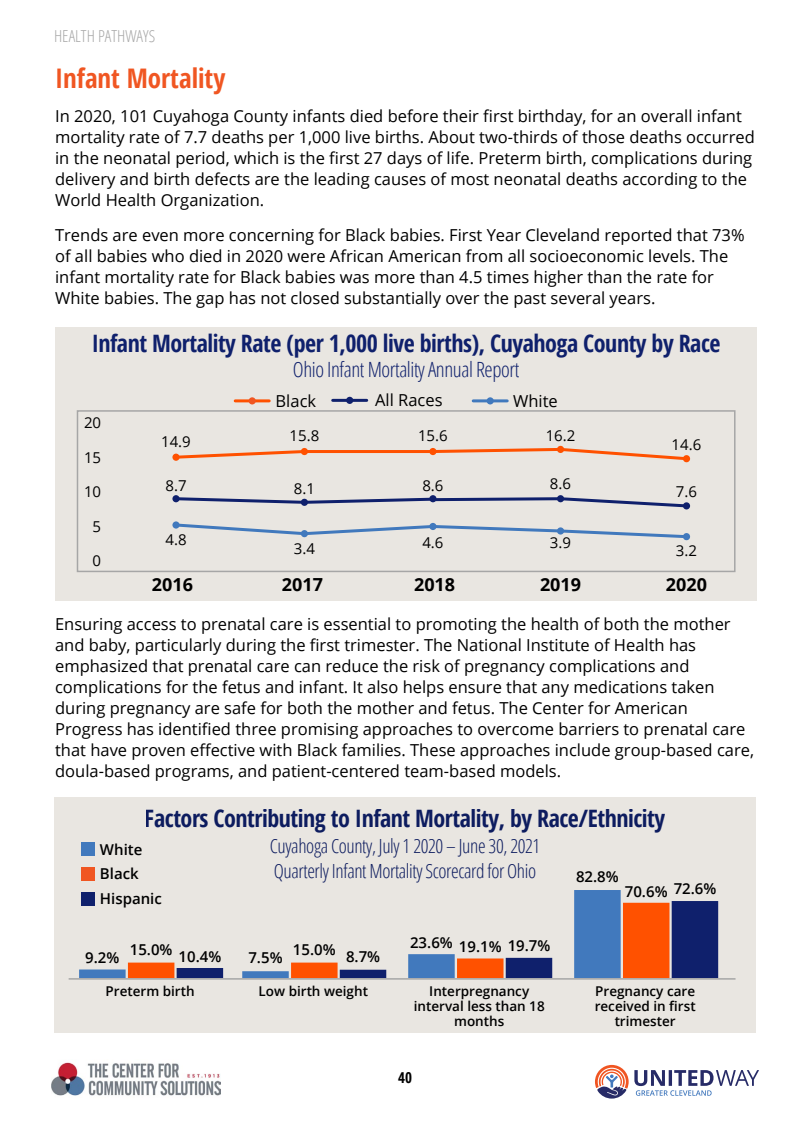
<style>
.page{position:relative;width:810px;height:1134px;background:#fff}
.page>*{position:absolute;margin:0;border:0;box-sizing:border-box;transform-origin:0 0}
.t1{font:700 condensed 27px "Open Sans";color:#f05622}
.t2{font:700 condensed 24px "Open Sans";letter-spacing:-.02em;color:#0f206c}
.t3{font:300 21px "Open Sans Condensed";letter-spacing:-.02em;color:#0f206c}
.t4{font:300 19.5px/25.5px "Open Sans Condensed";letter-spacing:-.02em;color:#0f206c}
.t5{font:700 18px "Open Sans";color:#000}
.t6{font:16.5px/21px "Open Sans";color:#000}
.t7{font:300 condensed 16.5px "Open Sans";color:#a6a6a6}
.t8{font:600 15px/24.8px "Open Sans";color:#000}
.t9{font:15px "Open Sans";color:#000}
.t10{font:700 condensed 15px "Open Sans";color:#000}
.t11{font:600 13.5px/15px "Open Sans";color:#000;text-align:center}
</style>
<div class="page">
<img style="left:51px;top:1062px;width:170px;height:34px">
<svg style="left:595px;top:1065px;width:164px;height:34px"></svg>
<div style="left:55px;top:327px;width:702px;height:273px;background:#e9e6e1"></div>
<div style="left:77px;top:410px;width:659px;height:162px;border:2px solid #a6a6a6"></div>
<hr style="left:473px;top:399px;width:34px;height:3px;background:#4179bd">
<div style="left:487px;top:397px;width:7px;height:7px;background:#4179bd;border-radius:50%"></div>
<hr style="left:235px;top:399px;width:34px;height:3px;background:#ff5100">
<div style="left:249px;top:397px;width:7px;height:7px;background:#f05622;border-radius:50%"></div>
<hr style="left:333px;top:399px;width:34px;height:3px;background:#0f206c">
<div style="left:346px;top:397px;width:7px;height:7px;background:#0f206c;border-radius:50%"></div>
<svg style="left:173px;top:522px;width:517px;height:18px"></svg>
<svg style="left:173px;top:496px;width:517px;height:13px"></svg>
<svg style="left:173px;top:448px;width:135px;height:12px"></svg>
<hr style="left:304px;top:450px;width:129px;height:3px;background:#ff5100">
<svg style="left:430px;top:446px;width:260px;height:16px"></svg>
<div style="left:54px;top:797px;width:702px;height:236px;background:#e9e6e1"></div>
<div style="left:79px;top:970px;width:47px;height:8px;background:#4179bd"></div>
<div style="left:128px;top:963px;width:46px;height:15px;background:#ff5100"></div>
<div style="left:177px;top:968px;width:46px;height:10px;background:#0f206c"></div>
<div style="left:242px;top:971px;width:47px;height:7px;background:#4179bd"></div>
<div style="left:291px;top:963px;width:47px;height:15px;background:#ff5100"></div>
<div style="left:340px;top:970px;width:46px;height:8px;background:#0f206c"></div>
<div style="left:408px;top:954px;width:47px;height:24px;background:#4179bd"></div>
<div style="left:457px;top:958px;width:47px;height:20px;background:#ff5100"></div>
<div style="left:506px;top:958px;width:46px;height:20px;background:#0f206c"></div>
<div style="left:574px;top:890px;width:47px;height:88px;background:#4179bd"></div>
<div style="left:623px;top:903px;width:46px;height:75px;background:#ff5100"></div>
<div style="left:672px;top:901px;width:46px;height:77px;background:#0f206c"></div>
<hr style="left:69px;top:978px;width:667px;height:2px;background:#a6a6a6">
<div style="left:82px;top:842px;width:13px;height:13px;background:#4179bd"></div>
<div style="left:82px;top:867px;width:13px;height:13px;background:#f05622"></div>
<div style="left:82px;top:892px;width:13px;height:13px;background:#0f206c"></div>
<p class="t7" style="left:54px;top:25px;width:103px">HEALTH PATHWAYS</p>
<h1 class="t1" style="left:55px;top:59px;width:172px">Infant Mortality</h1>
<p class="t6" style="left:55px;top:106px;width:701px">In 2020, 101 Cuyahoga County infants died before their first birthday, for an overall infant mortality rate of 7.7 deaths per 1,000 live births. About two-thirds of those deaths occurred in the neonatal period, which is the first 27 days of life. Preterm birth, complications during delivery and birth defects are the leading causes of most neonatal deaths according to the World Health Organization.</p>
<p class="t6" style="left:55px;top:224px;width:691px">Trends are even more concerning for Black babies. First Year Cleveland reported that 73% of all babies who died in 2020 were African American from all socioeconomic levels. The infant mortality rate for Black babies was more than 4.5 times higher than the rate for White babies. The gap has not closed substantially over the past several years.</p>
<h2 class="t2" style="left:92px;top:327px;width:630px">Infant Mortality Rate (per 1,000 live births), Cuyahoga County by Race</h2>
<p class="t3" style="left:293px;top:355px;width:228px">Ohio Infant Mortality Annual Report</p>
<p class="t9" style="left:84px;top:412px;width:19px">20</p>
<p class="t9" style="left:84px;top:447px;width:19px">15</p>
<p class="t9" style="left:84px;top:481px;width:19px">10</p>
<p class="t9" style="left:93px;top:516px;width:10px">5</p>
<p class="t9" style="left:93px;top:550px;width:10px">0</p>
<p class="t9" style="left:161px;top:431px;width:31px">14.9</p>
<p class="t6" style="left:276px;top:390px;width:42px">Black</p>
<p class="t6" style="left:375px;top:389px;width:69px">All Races</p>
<p class="t6" style="left:513px;top:390px;width:46px">White</p>
<p class="t9" style="left:290px;top:425px;width:31px">15.8</p>
<p class="t9" style="left:418px;top:425px;width:31px">15.6</p>
<p class="t9" style="left:546px;top:425px;width:31px">16.2</p>
<p class="t9" style="left:165px;top:475px;width:23px">8.7</p>
<p class="t9" style="left:294px;top:478px;width:23px">8.1</p>
<p class="t9" style="left:422px;top:475px;width:23px">8.6</p>
<p class="t9" style="left:550px;top:473px;width:23px">8.6</p>
<p class="t9" style="left:165px;top:529px;width:23px">4.8</p>
<p class="t9" style="left:294px;top:538px;width:23px">3.4</p>
<p class="t9" style="left:422px;top:532px;width:23px">4.6</p>
<p class="t9" style="left:550px;top:532px;width:23px">3.9</p>
<p class="t9" style="left:672px;top:434px;width:31px">14.6</p>
<p class="t9" style="left:676px;top:481px;width:23px">7.6</p>
<p class="t9" style="left:676px;top:540px;width:23px">3.2</p>
<p class="t5" style="left:152px;top:572px;width:43px">2016</p>
<p class="t5" style="left:282px;top:572px;width:43px">2017</p>
<p class="t5" style="left:414px;top:572px;width:43px">2018</p>
<p class="t5" style="left:540px;top:572px;width:43px">2019</p>
<p class="t5" style="left:666px;top:572px;width:43px">2020</p>
<p class="t6" style="left:55px;top:614px;width:700px">Ensuring access to prenatal care is essential to promoting the health of both the mother and baby, particularly during the first trimester. The National Institute of Health has emphasized that prenatal care can reduce the risk of pregnancy complications and complications for the fetus and infant. It also helps ensure that any medications taken during pregnancy are safe for both the mother and fetus. The Center for American Progress has identified three promising approaches to overcome barriers to prenatal care that have proven effective with Black families. These approaches include group-based care, doula-based programs, and patient-centered team-based models.</p>
<h2 class="t2" style="left:145px;top:802px;width:522px">Factors Contributing to Infant Mortality, by Race/Ethnicity</h2>
<p class="t4" style="left:270px;top:832px;width:272px">Cuyahoga County, July 1 2020 – June 30, 2021<br>Quarterly Infant Mortality Scorecard for Ohio</p>
<p class="t8" style="left:100px;top:837px;width:63px">White<br>Black<br>Hispanic</p>
<p class="t8" style="left:576px;top:864px;width:44px">82.8%</p>
<p class="t8" style="left:625px;top:877px;width:93px">70.6% 72.6%</p>
<p class="t8" style="left:85px;top:945px;width:36px">9.2%</p>
<p class="t8" style="left:130px;top:940px;width:93px">15.0% 10.4%</p>
<p class="t11" style="left:106px;top:983px;width:91px">Preterm birth</p>
<p class="t8" style="left:248px;top:945px;width:36px">7.5%</p>
<p class="t8" style="left:293px;top:937px;width:89px">15.0% 8.7%</p>
<p class="t11" style="left:259px;top:983px;width:111px">Low birth weight</p>
<p class="t8" style="left:410px;top:933px;width:142px">23.6% 19.1% 19.7%</p>
<p class="t11" style="left:414px;top:983px;width:132px">Interpregnancy interval less than 18 months</p>
<p class="t10" style="left:398px;top:1067px;width:15px">40</p>
<p class="t11" style="left:595px;top:983px;width:102px">Pregnancy care received in first trimester</p>
</div>
